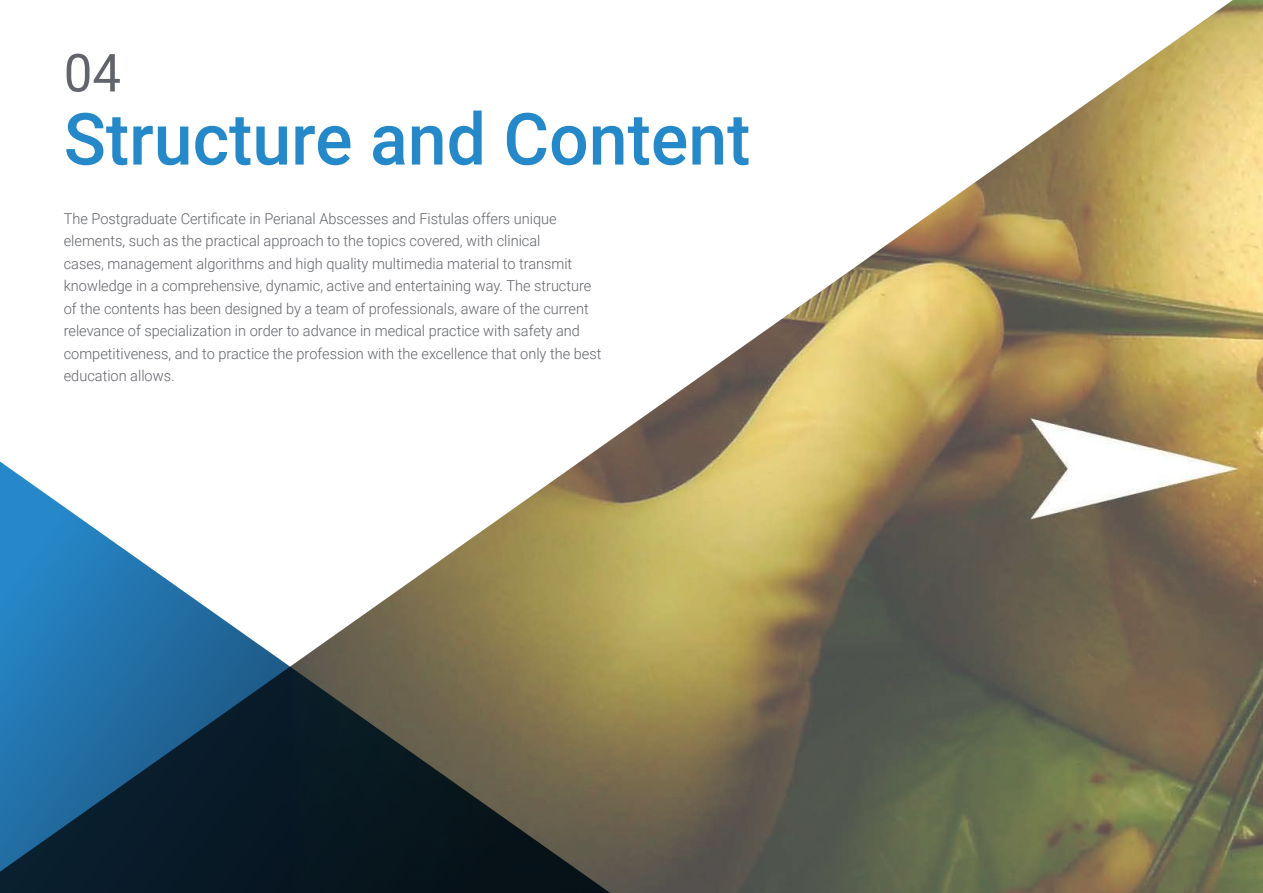
<style>
.page{position:relative;width:1263px;height:893px;background:#fff}
.page>*{position:absolute;margin:0;border:0;box-sizing:border-box;transform-origin:0 0}
.t1{font:500 72px "Roboto";color:#2488c9}
.t2{font:52.5px "Roboto";color:#61646a}
.t3{font:300 15px/22.5px "Roboto";color:#61646a}
</style>
<div class="page">
<img style="left:602px;top:0;width:661px;height:893px">
<svg style="left:0;top:446px;width:640px;height:447px"></svg>
<h2 class="t2" style="left:64px;top:36px;width:59px">04</h2>
<h1 class="t1" style="left:64px;top:89px;width:688px">Structure and Content</h1>
<p class="t3" style="left:64px;top:207px;width:539px">The Postgraduate Certificate in Perianal Abscesses and Fistulas offers unique elements, such as the practical approach to the topics covered, with clinical<br>cases, management algorithms and high quality multimedia material to transmit knowledge in a comprehensive, dynamic, active and entertaining way. The structure of the contents has been designed by a team of professionals, aware of the current relevance of specialization in order to advance in medical practice with safety and competitiveness, and to practice the profession with the excellence that only the best education allows.</p>
</div>
